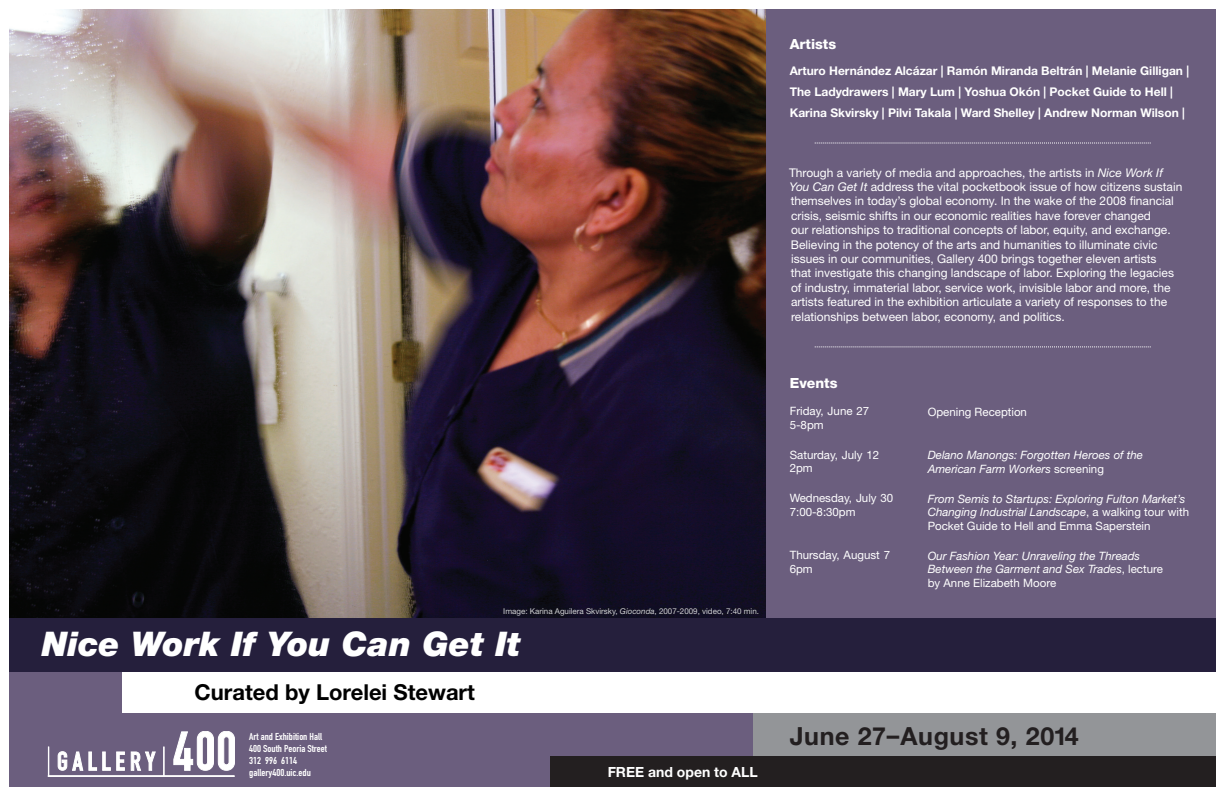
<style>
.page{position:relative;width:1224px;height:792px;background:#fff}
.page>*{position:absolute;margin:0;border:0;box-sizing:border-box;transform-origin:0 0}
.t1{font:italic 900 34px "Helvetica Neue LT Std";color:#fff}
.t2{font:700 25px "Helvetica Neue LT Std";letter-spacing:.025em;color:#231f20}
.t3{font:700 22px "Helvetica Neue LT Std";color:#000}
.t4{font:700 14px "Helvetica Neue LT Std";color:#fff}
.t5{font:800 14px "Helvetica Neue LT Std";color:#fff}
.t6{font:12px/14.4px "Helvetica Neue LT Std";color:#fff}
.t7{font:700 12px/21px "Helvetica Neue LT Std";color:#fff}
.t8{font:italic 11.5px/13.8px "Helvetica Neue LT Std";color:#fff}
.t9{font:11.5px/13.8px "Helvetica Neue LT Std";color:#fff}
.t10{font:9.9px/11.9px "DIN Engschrift LT";color:#fff;scale:1.08 1}
.t11{font:8px "Helvetica Neue LT Std";color:#d1d2d4}
.s1{font-style:italic}
.s2{font-style:normal}
</style>
<div class="page">
<div style="left:9px;top:658px;width:1206px;height:129px;background:#6b5e7e"></div>
<div style="left:753px;top:692px;width:463px;height:68px;background:#939598"></div>
<img style="left:9px;top:9px;width:757px;height:609px">
<div style="left:766px;top:9px;width:450px;height:613px;background:#6b5e7e"></div>
<div style="left:550px;top:756px;width:666px;height:31px;background:#231f20"></div>
<svg style="left:815px;top:143px;width:336px;height:1px"></svg>
<svg style="left:131px;top:751px;width:25px;height:20px"></svg>
<svg style="left:173px;top:732px;width:62px;height:39px"></svg>
<svg style="left:48px;top:747px;width:1px;height:28px"></svg>
<hr style="left:163px;top:747px;width:2px;height:29px;background:#fff">
<hr style="left:48px;top:775px;width:186px;height:2px;background:#fff">
<svg style="left:57px;top:751px;width:68px;height:20px"></svg>
<svg style="left:815px;top:347px;width:336px;height:1px"></svg>
<div style="left:122px;top:657px;width:1094px;height:55px;background:#fff"></div>
<div style="left:9px;top:618px;width:1207px;height:54px;background:#251f3c"></div>
<p class="t11" style="left:503px;top:606px;width:257px">Image: Karina Aguilera Skvirsky, <span class="s1">Gioconda</span>, 2007-2009, video, 7:40 min.</p>
<h1 class="t1" style="left:42px;top:623px;width:480px">Nice Work If You Can Get It</h1>
<h3 class="t3" style="left:195px;top:678px;width:282px">Curated by Lorelei Stewart</h3>
<p class="t10" style="left:249px;top:731px;width:74px">Art and Exhibition Hall<br>400 South Peoria Street<br>312 996 6114 gallery400.uic.edu</p>
<p class="t4" style="left:608px;top:763px;width:152px">FREE and open to ALL</p>
<p class="t5" style="left:790px;top:36px;width:48px">Artists</p>
<p class="t7" style="left:790px;top:60px;width:401px">Arturo Hernández Alcázar | Ramón Miranda Beltrán | Melanie Gilligan |<br>The Ladydrawers | Mary Lum | Yoshua Okón | Pocket Guide to Hell |<br>Karina Skvirsky | Pilvi Takala | Ward Shelley | Andrew Norman Wilson |</p>
<p class="t6" style="left:789px;top:165px;width:395px">Through a variety of media and approaches, the artists in <span class="s1">Nice Work If You Can Get It</span> address the vital pocketbook issue of how citizens sustain themselves in today’s global economy. In the wake of the 2008 financial crisis, seismic shifts in our economic realities have forever changed<br>our relationships to traditional concepts of labor, equity, and exchange.<br>Believing in the potency of the arts and humanities to illuminate civic issues in our communities, Gallery 400 brings together eleven artists<br>that investigate this changing landscape of labor. Exploring the legacies of industry, immaterial labor, service work, invisible labor and more, the artists featured in the exhibition articulate a variety of responses to the relationships between labor, economy, and politics.</p>
<p class="t5" style="left:790px;top:375px;width:49px">Events</p>
<p class="t9" style="left:790px;top:404px;width:81px">Friday, June 27<br>5-8pm</p>
<p class="t9" style="left:790px;top:447px;width:91px">Saturday, July 12<br>2pm</p>
<p class="t9" style="left:790px;top:491px;width:105px">Wednesday, July 30<br>7:00-8:30pm</p>
<p class="t9" style="left:790px;top:548px;width:102px">Thursday, August 7<br>6pm</p>
<p class="t9" style="left:928px;top:405px;width:101px">Opening Reception</p>
<p class="t8" style="left:928px;top:448px;width:217px">Delano Manongs: Forgotten Heroes of the<br>American Farm Workers <span class="s2">screening</span></p>
<p class="t8" style="left:928px;top:491px;width:263px">From Semis to Startups: Exploring Fulton Market’s<br>Changing Industrial Landscape<span class="s2">, a walking tour with<br>Pocket Guide to Hell and Emma Saperstein</span></p>
<p class="t8" style="left:928px;top:548px;width:237px">Our Fashion Year: Unraveling the Threads<br>Between the Garment and Sex Trades<span class="s2">, lecture by Anne Elizabeth Moore</span></p>
<h2 class="t2" style="left:790px;top:721px;width:291px">June 27–August 9, 2014</h2>
</div>
